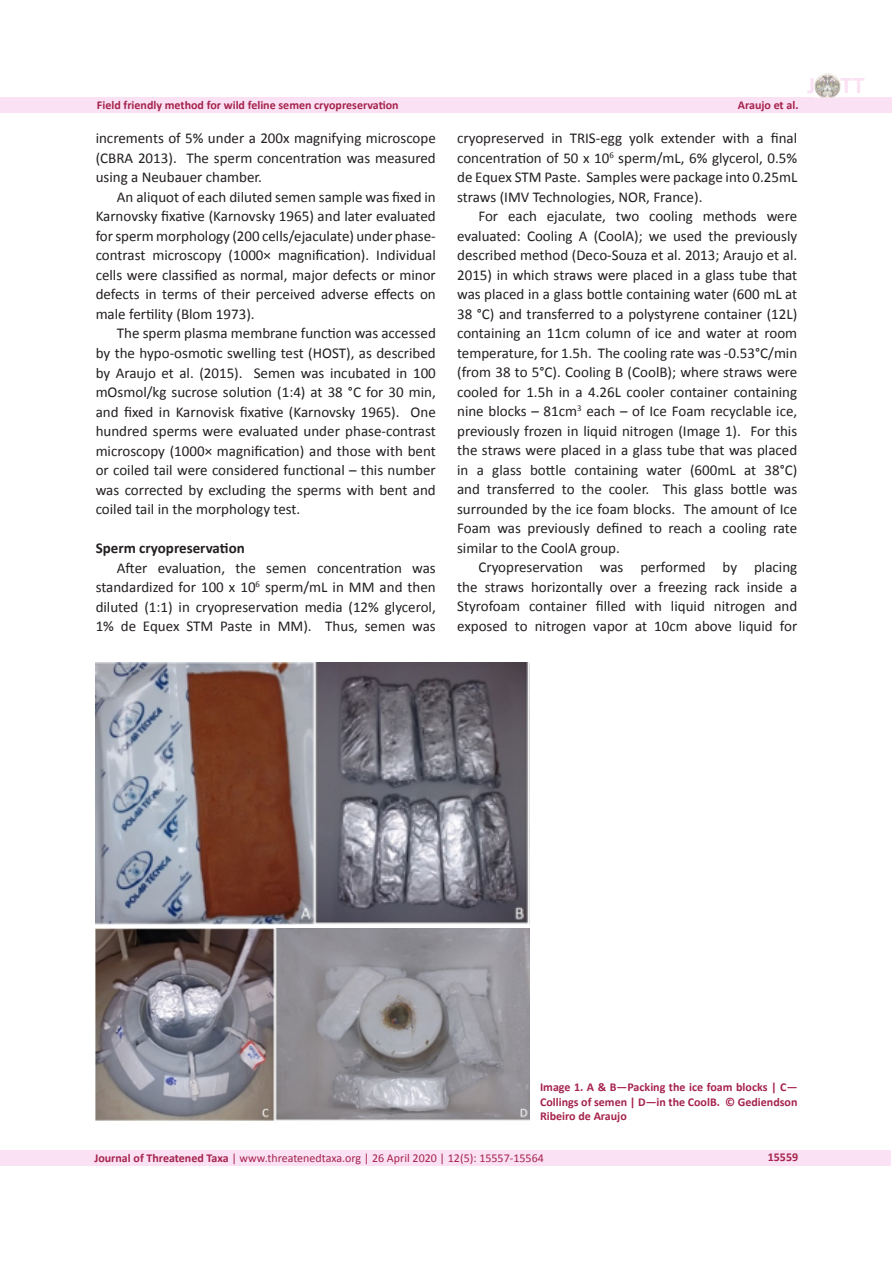
<style>
.page{position:relative;width:893px;height:1263px;background:#fff}
.page>*{position:absolute;margin:0;border:0;box-sizing:border-box;transform-origin:0 0}
.t1{font:24px "Calibri Bold 2";color:#fbe1f4}
.List_Paragraph{font:15px/19.5px "Calibri";color:#231f20;text-align:justify}
.t2{font:700 15px "Calibri";color:#231f20}
.t3{font:700 12px/14.4px "Calibri";color:#a5234c;text-align:justify}
.t4{font:12px "Calibri 2";color:#a5234c}
.t5{font:12px "Calibri Bold 2";color:#a5234c}
.s1{font-family:"Calibri 2"}
.s2{font-family:"Calibri Bold 2"}
</style>
<div class="page">
<div style="left:1px;top:97px;width:891px;height:15px;background:#fbe1f4"></div>
<div style="left:0;top:1150px;width:891px;height:16px;background:#fbe1f4"></div>
<img style="left:815px;top:73px;width:25px;height:24px">
<img style="left:96px;top:662px;width:433px;height:262px">
<img style="left:96px;top:929px;width:434px;height:192px">
<p class="t3" style="left:97px;top:98px;width:303px">Field friendly method for wild feline semen cryopreservation</p>
<p class="t5" style="left:738px;top:97px;width:62px">Araujo et al.</p>
<p class="List_Paragraph" style="left:96px;top:129px;width:342px">increments of 5% under a 200x magnifying microscope (CBRA 2013). The sperm concentration was measured using a Neubauer chamber.</p>
<p class="List_Paragraph" style="left:96px;top:187px;width:342px;text-indent:21px">An aliquot of each diluted semen sample was fixed in Karnovsky fixative (Karnovsky 1965) and later evaluated for sperm morphology (200 cells/ejaculate) under phase&shy;contrast microscopy (1000× magnification). Individual cells were classified as normal, major defects or minor defects in terms of their perceived adverse effects on male fertility (Blom 1973).</p>
<p class="List_Paragraph" style="left:96px;top:324px;width:342px;text-indent:21px">The sperm plasma membrane function was accessed by the hypo-osmotic swelling test (HOST), as described by Araujo et al. (2015). Semen was incubated in 100 mOsmol/kg sucrose solution (1:4) at 38 °C for 30 min, and fixed in Karnovisk fixative (Karnovsky 1965). One <span class="s1">hundred sperms were evaluated under phase-contrast </span>microscopy (1000× magnification) and those with bent or coiled tail were considered functional – this number was corrected by excluding the sperms with bent and <span class="s1">coiled tail in the morphology test.</span></p>
<p class="t2" style="left:96px;top:538px;width:151px">Sperm cryopreservation</p>
<p class="List_Paragraph" style="left:96px;top:558px;width:342px;text-indent:21px">After evaluation, the semen concentration was standardized for 100 x 10<sup>6</sup> sperm/mL in MM and then diluted (1:1) in cryopreservation media (12% glycerol, 1% de Equex STM Paste in MM). Thus, semen was</p>
<p class="List_Paragraph" style="left:457px;top:128px;width:342px">cryopreserved in TRIS-egg yolk extender with a final concentration of 50 x 10<sup>6</sup> sperm/mL, 6% glycerol, 0.5% de Equex STM Paste. Samples were package into 0.25mL straws (IMV Technologies, NOR, France).</p>
<p class="List_Paragraph" style="left:457px;top:206px;width:342px;text-indent:21px"><span class="s1">For each ejaculate, two cooling methods were evaluated: Cooling A (CoolA); we used the previously </span>described method (Deco-Souza et al. 2013; Araujo et al.<br>2015) in which straws were placed in a glass tube that was placed in a glass bottle containing water (600 mL at 38 °C) and transferred to a polystyrene container (12L) <span class="s1">containing an 11cm column of ice and water at room </span>temperature, for 1.5h. The cooling rate was -0.53°C/min (from 38 to 5°C). Cooling B (CoolB); where straws were <span class="s1">cooled for 1.5h in a 4.26L cooler container containing </span>nine blocks – 81cm<sup>3</sup> each – of Ice Foam recyclable ice, previously frozen in liquid nitrogen (Image 1). For this the straws were placed in a glass tube that was placed in a glass bottle containing water (600mL at 38°C) and transferred to the cooler. This glass bottle was surrounded by the ice foam blocks. The amount of Ice Foam was previously defined to reach a cooling rate <span class="s1">similar to the CoolA group.</span></p>
<p class="List_Paragraph" style="left:457px;top:557px;width:342px;text-indent:21px">Cryopreservation was performed by placing the straws horizontally over a freezing rack inside a Styrofoam container filled with liquid nitrogen and exposed to nitrogen vapor at 10cm above liquid for</p>
<h1 class="t1" style="left:808px;top:70px;width:59px">J TT</h1>
<p class="t3" style="left:540px;top:1080px;width:259px">Image 1. A &amp; B—Packing the ice foam blocks | C— Collings of semen | D—in the CoolB. © Gediendson Ribeiro de Araujo</p>
<p class="t4" style="left:94px;top:1150px;width:451px"><span class="s2">Journal of Threatened Taxa</span> | www.threatenedtaxa.org | 26 April 2020 | 12(5): 15557-15564</p>
<p class="t5" style="left:768px;top:1149px;width:32px">15559</p>
</div>
